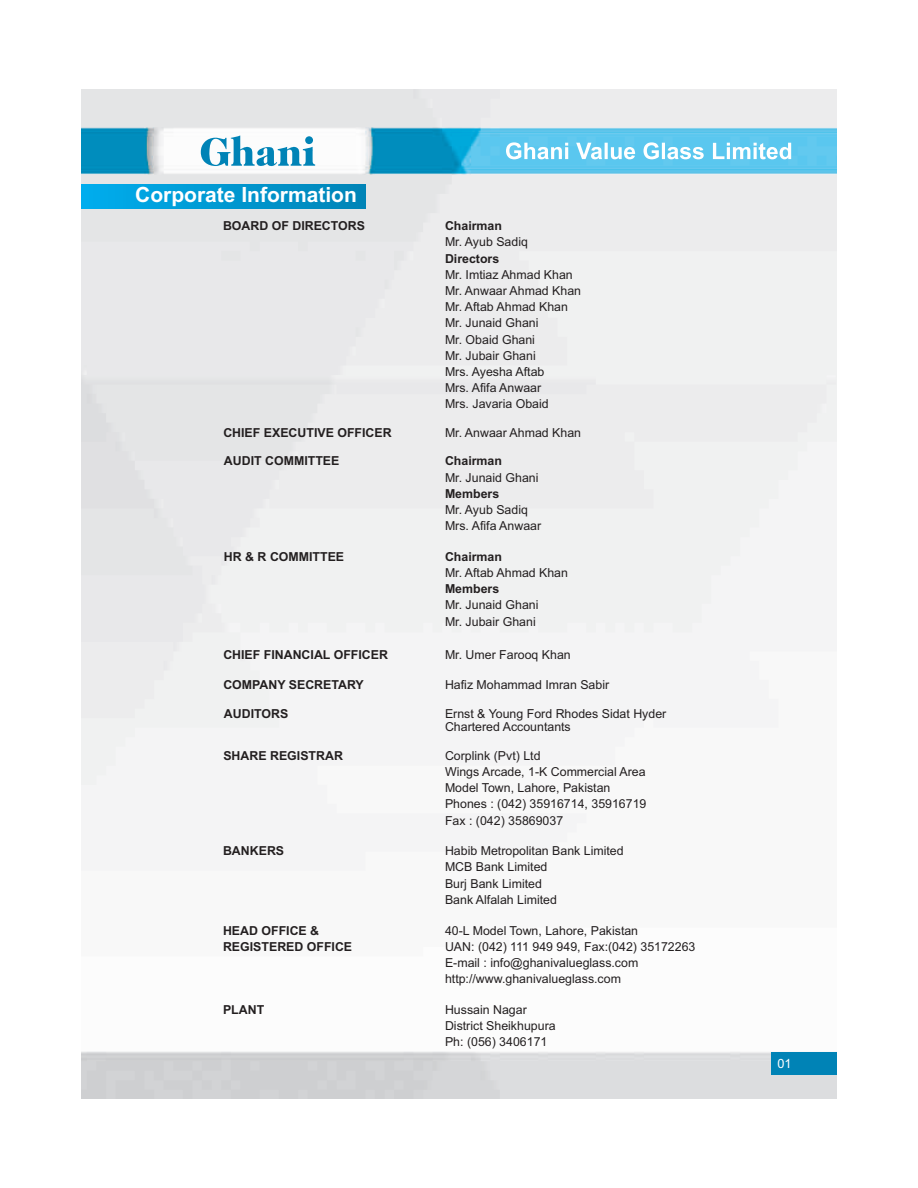
<style>
.page{position:relative;width:918px;height:1188px;background:#fff}
.page>*{position:absolute;margin:0;border:0;box-sizing:border-box;transform-origin:0 0}
.t1{font:700 21px "Arial";color:#fff}
.t2{font:12.75px "Arial";color:#fff}
.t3{font:12.3px/16.2px "Arial";color:#231f20}
.t4{font:700 12.3px/16.6px "Arial";color:#231f20}
</style>
<div class="page">
<img style="left:81px;top:90px;width:756px;height:1008px">
<div style="left:772px;top:1052px;width:65px;height:23px;background:#0083b6"></div>
<div style="left:81px;top:185px;width:284px;height:24px;background:linear-gradient(to right,#00aded,#0084b6)"></div>
<svg style="left:506px;top:142px;width:285px;height:17px"></svg>
<svg style="left:201px;top:135px;width:114px;height:33px"></svg>
<h1 class="t1" style="left:135px;top:187px;width:223px">Corporate Information</h1>
<p class="t4" style="left:223px;top:219px;width:144px">BOARD OF DIRECTORS</p>
<p class="t4" style="left:445px;top:219px;width:59px">Chairman</p>
<p class="t3" style="left:445px;top:235px;width:84px">Mr. Ayub Sadiq</p>
<p class="t4" style="left:445px;top:251px;width:56px">Directors</p>
<p class="t3" style="left:445px;top:268px;width:138px">Mr. Imtiaz Ahmad Khan<br>Mr. Anwaar Ahmad Khan<br>Mr. Aftab Ahmad Khan<br>Mr. Junaid Ghani<br>Mr. Obaid Ghani<br>Mr. Jubair Ghani<br>Mrs. Ayesha Aftab<br>Mrs. Afifa Anwaar<br>Mrs. Javaria Obaid</p>
<p class="t4" style="left:223px;top:426px;width:170px">CHIEF EXECUTIVE OFFICER</p>
<p class="t3" style="left:445px;top:426px;width:138px">Mr. Anwaar Ahmad Khan</p>
<p class="t4" style="left:224px;top:454px;width:117px">AUDIT COMMITTEE</p>
<p class="t4" style="left:445px;top:454px;width:59px">Chairman</p>
<p class="t3" style="left:445px;top:470px;width:95px">Mr. Junaid Ghani</p>
<p class="t4" style="left:445px;top:486px;width:56px">Members</p>
<p class="t3" style="left:445px;top:503px;width:98px">Mr. Ayub Sadiq<br>Mrs. Afifa Anwaar</p>
<p class="t4" style="left:224px;top:549px;width:122px">HR &amp; R COMMITTEE</p>
<p class="t4" style="left:445px;top:549px;width:59px">Chairman</p>
<p class="t3" style="left:445px;top:566px;width:125px">Mr. Aftab Ahmad Khan</p>
<p class="t4" style="left:445px;top:582px;width:56px">Members</p>
<p class="t3" style="left:445px;top:598px;width:95px">Mr. Junaid Ghani<br>Mr. Jubair Ghani</p>
<p class="t4" style="left:223px;top:647px;width:166px">CHIEF FINANCIAL OFFICER</p>
<p class="t3" style="left:445px;top:647px;width:127px">Mr. Umer Farooq Khan</p>
<p class="t4" style="left:223px;top:678px;width:142px">COMPANY SECRETARY</p>
<p class="t3" style="left:445px;top:678px;width:166px">Hafiz Mohammad Imran Sabir</p>
<p class="t3" style="left:445px;top:707px;width:223px;line-height:13.8px">Ernst &amp; Young Ford Rhodes Sidat Hyder<br>Chartered Accountants</p>
<p class="t4" style="left:224px;top:706px;width:66px">AUDITORS</p>
<p class="t4" style="left:223px;top:748px;width:121px">SHARE REGISTRAR</p>
<p class="t3" style="left:445px;top:748px;width:203px">Corplink (Pvt) Ltd<br>Wings Arcade, 1-K Commercial Area<br>Model Town, Lahore, Pakistan<br>Phones : (042) 35916714, 35916719<br>Fax : (042) 35869037</p>
<p class="t4" style="left:223px;top:844px;width:63px">BANKERS</p>
<p class="t3" style="left:445px;top:844px;width:180px">Habib Metropolitan Bank Limited<br>MCB Bank Limited<br>Burj Bank Limited<br>Bank Alfalah Limited</p>
<p class="t4" style="left:223px;top:923px;width:131px">HEAD OFFICE &amp;<br>REGISTERED OFFICE</p>
<p class="t3" style="left:445px;top:923px;width:252px">40-L Model Town, Lahore, Pakistan<br>UAN: (042) 111 949 949, Fax:(042) 35172263<br>E-mail : info@ghanivalueglass.com http://www.ghanivalueglass.com</p>
<p class="t4" style="left:223px;top:1002px;width:43px">PLANT</p>
<p class="t3" style="left:445px;top:1003px;width:112px">Hussain Nagar<br>District Sheikhupura<br>Ph: (056) 3406171</p>
<p class="t2" style="left:777px;top:1059px;width:16px">01</p>
</div>
